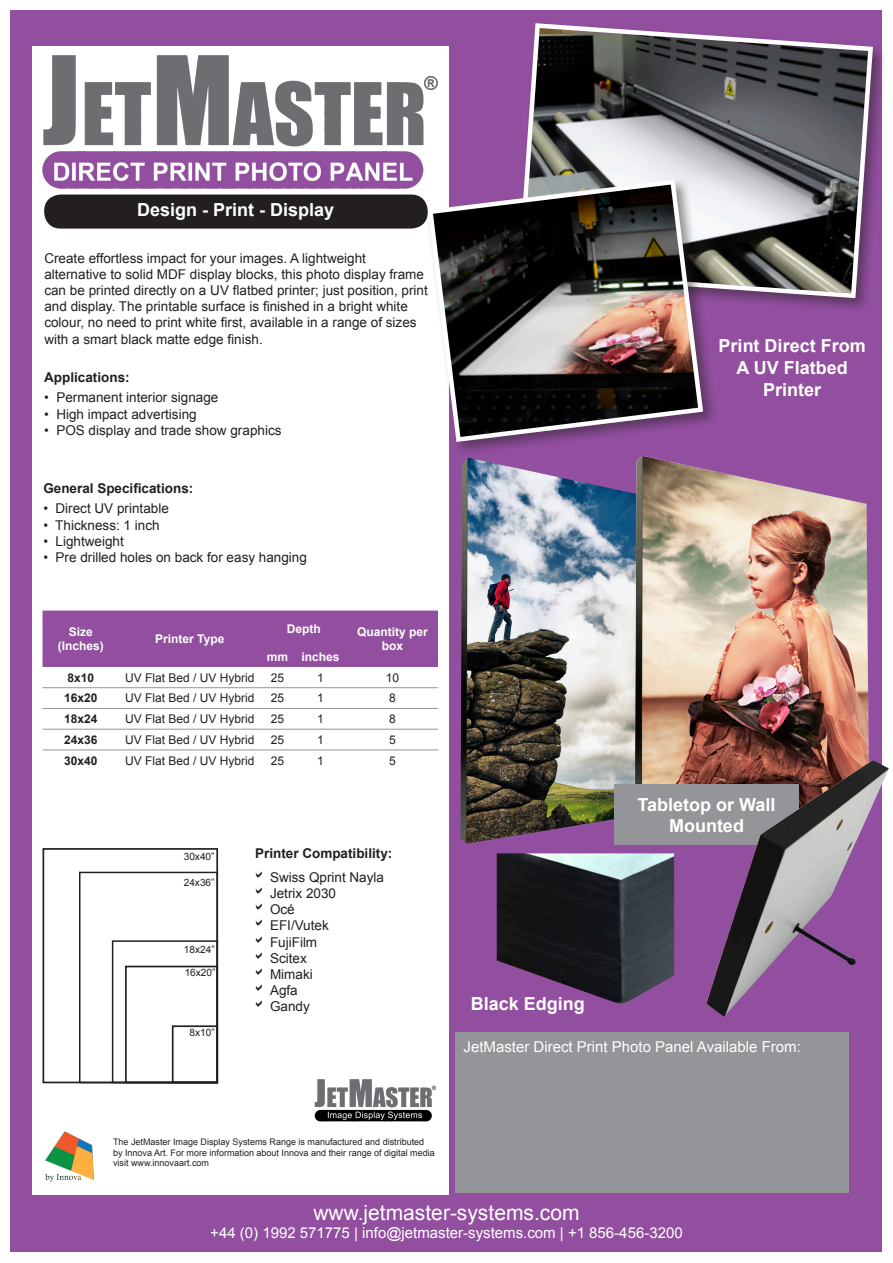
<style>
.page{position:relative;width:893px;height:1263px;background:#fff}
.page>*{position:absolute;margin:0;border:0;box-sizing:border-box;transform-origin:0 0}
.t1{font:21px "Arial";color:#fff}
.t2{font:700 18px/21.6px "Arial";color:#fff;text-align:center}
.t3{font:15px "Arial";color:#fff}
.t4{font:13.5px/16.2px "Arial";color:#231f20}
.t5{font:700 13.5px "Arial";color:#231f20}
.t6{font:12px "Arial";color:#231f20}
.t7{font:700 12px/14.4px "Arial";color:#fff;text-align:center}
.t8{font:700 12px "Arial";color:#231f20}
.t9{font:10.05px "Arial";color:#231f20}
.t10{font:9px/10.8px "Arial";color:#231f20}
</style>
<div class="page">
<div style="left:11px;top:11px;width:871px;height:1241px;background:#924e9f"></div>
<div style="left:32px;top:46px;width:417px;height:1148px;background:#fff"></div>
<div style="left:455px;top:1033px;width:394px;height:160px;background:#939598"></div>
<img style="left:497px;top:853px;width:177px;height:150px">
<img style="left:42px;top:55px;width:396px;height:147px">
<div style="left:44px;top:195px;width:384px;height:34px;background:#231f20;border-radius:16px"></div>
<div style="left:514px;top:20px;width:372px;height:292px;background:#231f20;opacity:.48"></div>
<svg style="left:515px;top:21px;width:360px;height:279px;background:#6f6772"></svg>
<img style="left:460px;top:458px;width:159px;height:386px">
<div style="left:424px;top:176px;width:293px;height:279px;background:#231f20;opacity:.48"></div>
<img style="left:425px;top:177px;width:281px;height:267px">
<img style="left:619px;top:448px;width:250px;height:336px">
<div style="left:614px;top:784px;width:185px;height:61px;background:#939598"></div>
<img style="left:706px;top:760px;width:183px;height:256px">
<div style="left:43px;top:610px;width:395px;height:57px;background:#924e9f"></div>
<hr style="left:43px;top:687px;width:76px;height:1px;background:#939598">
<hr style="left:119px;top:687px;width:142px;height:1px;background:#939598">
<hr style="left:261px;top:687px;width:33px;height:1px;background:#939598">
<hr style="left:294px;top:687px;width:53px;height:1px;background:#939598">
<hr style="left:347px;top:687px;width:91px;height:1px;background:#939598">
<hr style="left:43px;top:708px;width:76px;height:1px;background:#939598">
<hr style="left:119px;top:708px;width:142px;height:1px;background:#939598">
<hr style="left:261px;top:708px;width:33px;height:1px;background:#939598">
<hr style="left:294px;top:708px;width:53px;height:1px;background:#939598">
<hr style="left:347px;top:708px;width:91px;height:1px;background:#939598">
<hr style="left:43px;top:729px;width:76px;height:1px;background:#939598">
<hr style="left:119px;top:729px;width:142px;height:1px;background:#939598">
<hr style="left:261px;top:729px;width:33px;height:1px;background:#939598">
<hr style="left:294px;top:729px;width:53px;height:1px;background:#939598">
<hr style="left:347px;top:729px;width:91px;height:1px;background:#939598">
<hr style="left:43px;top:750px;width:76px;height:1px;background:#939598">
<hr style="left:119px;top:750px;width:142px;height:1px;background:#939598">
<hr style="left:261px;top:750px;width:33px;height:1px;background:#939598">
<hr style="left:294px;top:750px;width:53px;height:1px;background:#939598">
<hr style="left:347px;top:750px;width:91px;height:1px;background:#939598">
<div style="left:79px;top:872px;width:139px;height:211px;border:2px solid #231f20"></div>
<div style="left:112px;top:940px;width:106px;height:143px;border:2px solid #231f20"></div>
<div style="left:125px;top:966px;width:93px;height:117px;border:2px solid #231f20"></div>
<div style="left:43px;top:848px;width:175px;height:235px;border:2px solid #231f20"></div>
<div style="left:172px;top:1025px;width:46px;height:58px;border:2px solid #231f20"></div>
<img style="left:45px;top:1131px;width:49px;height:51px">
<img style="left:314px;top:1079px;width:123px;height:43px">
<p class="t2" style="left:137px;top:200px;width:199px">Design - Print - Display</p>
<p class="t4" style="left:44px;top:250px;width:385px">Create effortless impact for your images. A lightweight alternative to solid MDF display blocks, this photo display frame can be printed directly on a UV flatbed printer; just position, print and display. The printable surface is finished in a bright white colour, no need to print white first, available in a range of sizes with a smart black matte edge finish.</p>
<p class="t5" style="left:44px;top:368px;width:87px">Applications:</p>
<p class="t4" style="left:44px;top:390px;width:176px">• Permanent interior signage</p>
<p class="t4" style="left:44px;top:406px;width:154px">• High impact advertising</p>
<p class="t4" style="left:44px;top:422px;width:239px">• POS display and trade show graphics</p>
<p class="t5" style="left:43px;top:479px;width:152px">General Specifications:</p>
<p class="t4" style="left:43px;top:501px;width:127px">• Direct UV printable</p>
<p class="t4" style="left:43px;top:517px;width:118px">• Thickness: 1 inch</p>
<p class="t4" style="left:43px;top:533px;width:82px">• Lightweight</p>
<p class="t4" style="left:43px;top:549px;width:265px">• Pre drilled holes on back for easy hanging</p>
<p class="t7" style="left:58px;top:625px;width:48px">Size (Inches)</p>
<p class="t7" style="left:155px;top:632px;width:71px">Printer Type</p>
<p class="t7" style="left:287px;top:622px;width:35px">Depth</p>
<p class="t7" style="left:357px;top:625px;width:72px">Quantity per box</p>
<p class="t7" style="left:267px;top:650px;width:23px">mm</p>
<p class="t7" style="left:301px;top:650px;width:40px">inches</p>
<p class="t8" style="left:67px;top:669px;width:28px">8x10</p>
<p class="t6" style="left:125px;top:670px;width:131px">UV Flat Bed / UV Hybrid</p>
<p class="t6" style="left:271px;top:670px;width:15px">25</p>
<p class="t6" style="left:317px;top:670px;width:8px">1</p>
<p class="t6" style="left:386px;top:670px;width:15px">10</p>
<p class="t8" style="left:64px;top:690px;width:35px">16x20</p>
<p class="t6" style="left:125px;top:690px;width:131px">UV Flat Bed / UV Hybrid</p>
<p class="t6" style="left:271px;top:690px;width:15px">25</p>
<p class="t6" style="left:317px;top:690px;width:8px">1</p>
<p class="t6" style="left:389px;top:690px;width:8px">8</p>
<p class="t8" style="left:64px;top:711px;width:35px">18x24</p>
<p class="t6" style="left:125px;top:711px;width:131px">UV Flat Bed / UV Hybrid</p>
<p class="t6" style="left:271px;top:711px;width:15px">25</p>
<p class="t6" style="left:317px;top:711px;width:8px">1</p>
<p class="t6" style="left:389px;top:711px;width:8px">8</p>
<p class="t8" style="left:64px;top:732px;width:35px">24x36</p>
<p class="t6" style="left:125px;top:732px;width:131px">UV Flat Bed / UV Hybrid</p>
<p class="t6" style="left:271px;top:732px;width:15px">25</p>
<p class="t6" style="left:317px;top:732px;width:8px">1</p>
<p class="t6" style="left:389px;top:732px;width:8px">5</p>
<p class="t8" style="left:64px;top:752px;width:35px">30x40</p>
<p class="t6" style="left:125px;top:752px;width:131px">UV Flat Bed / UV Hybrid</p>
<p class="t6" style="left:271px;top:752px;width:15px">25</p>
<p class="t6" style="left:317px;top:752px;width:8px">1</p>
<p class="t6" style="left:389px;top:752px;width:8px">5</p>
<p class="t9" style="left:184px;top:850px;width:32px">30x40”</p>
<p class="t9" style="left:184px;top:876px;width:32px">24x36”</p>
<p class="t9" style="left:184px;top:943px;width:32px">18x24”</p>
<p class="t9" style="left:185px;top:966px;width:32px">16x20”</p>
<p class="t9" style="left:190px;top:1026px;width:27px">8x10”</p>
<p class="t5" style="left:255px;top:844px;width:139px">Printer Compatibility:</p>
<p class="t4" style="left:270px;top:869px;width:116px">Swiss Qprint Nayla</p>
<p class="t4" style="left:270px;top:885px;width:68px">Jetrix 2030</p>
<p class="t4" style="left:270px;top:901px;width:26px">Océ</p>
<p class="t4" style="left:270px;top:918px;width:60px">EFI/Vutek</p>
<p class="t4" style="left:270px;top:934px;width:49px">FujiFilm</p>
<p class="t4" style="left:270px;top:950px;width:38px">Scitex</p>
<p class="t4" style="left:270px;top:966px;width:44px">Mimaki</p>
<p class="t4" style="left:270px;top:982px;width:29px">Agfa</p>
<p class="t4" style="left:270px;top:999px;width:41px">Gandy</p>
<p class="t2" style="left:719px;top:336px;width:149px">Print Direct From<br>A UV Flatbed<br>Printer</p>
<p class="t2" style="left:637px;top:794px;width:140px">Tabletop or Wall<br>Mounted</p>
<p class="t2" style="left:471px;top:993px;width:116px">Black Edging</p>
<p class="t3" style="left:463px;top:1037px;width:339px">JetMaster Direct Print Photo Panel Available From:</p>
<p class="t10" style="left:113px;top:1136px;width:323px">The JetMaster Image Display Systems Range is manufactured and distributed by Innova Art. For more information about Innova and their range of digital media visit www.innovaart.com</p>
<p class="t1" style="left:313px;top:1199px;width:268px">www.jetmaster-systems.com</p>
<p class="t3" style="left:210px;top:1223px;width:474px">+44 (0) 1992 571775 | info@jetmaster-systems.com | +1 856-456-3200</p>
</div>
